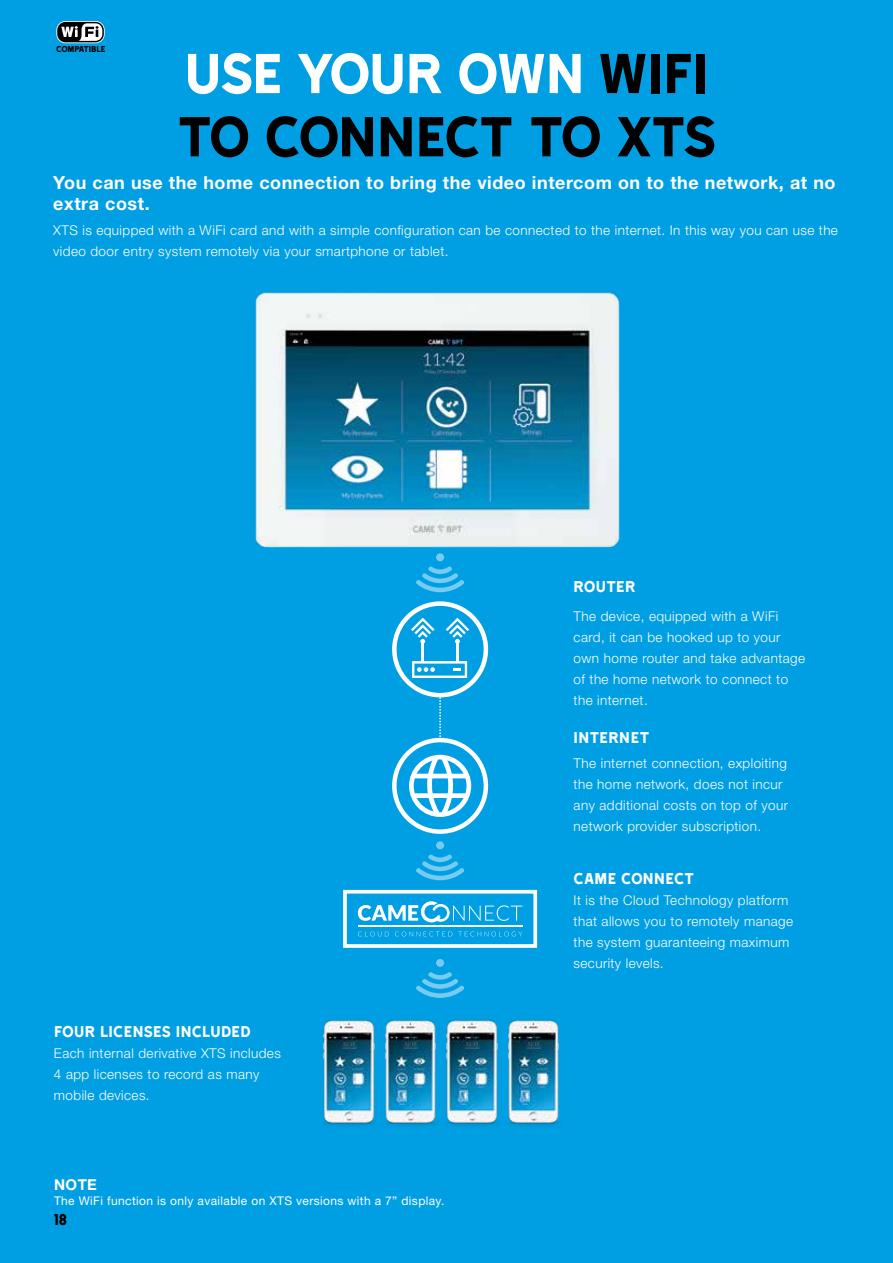
<style>
.page{position:relative;width:893px;height:1263px;background:#009fe3}
.page>*{position:absolute;margin:0;border:0;box-sizing:border-box;transform-origin:0 0}
.t1{font:64.5px/63.2px "Came Type";letter-spacing:-.03em;color:#000}
.t2{font:700 18px/21px "Helvetica Neue LT Std";letter-spacing:.03em;color:#fff}
.t3{font:18px "Came Type";letter-spacing:.005em;color:#fff}
.t4{font:18px "Came Type";color:#000}
.t5{font:700 15px "Helvetica Neue LT Std";color:#fff}
.t6{font:300 13.5px/21px "Helvetica Neue LT Std";letter-spacing:.03em;color:#fff}
.t7{font:12px "Helvetica Neue LT Std";letter-spacing:.03em;color:#fff}
.t8{font:9.75px "Came Type";letter-spacing:-.03em;color:#000}
.s1{color:#fff}
</style>
<div class="page">
<svg style="left:56px;top:21px;width:49px;height:23px"></svg>
<img style="left:255px;top:292px;width:365px;height:266px">
<svg style="left:411px;top:618px;width:58px;height:60px"></svg>
<div style="left:392px;top:601px;width:96px;height:96px;border:4px solid #fff;border-radius:50%"></div>
<svg style="left:409px;top:755px;width:62px;height:62px"></svg>
<div style="left:392px;top:738px;width:96px;height:96px;border:4px solid #fff;border-radius:50%"></div>
<svg style="left:358px;top:931px;width:31px;height:5px"></svg>
<svg style="left:395px;top:931px;width:57px;height:5px"></svg>
<svg style="left:458px;top:931px;width:64px;height:5px"></svg>
<hr style="left:358px;top:926px;width:164px;height:1px;background:#fff">
<svg style="left:358px;top:901px;width:164px;height:22px"></svg>
<div style="left:343px;top:890px;width:194px;height:58px;border:4px solid #fff"></div>
<img style="left:512px;top:1020px;width:47px;height:106px">
<img style="left:451px;top:1020px;width:61px;height:106px">
<img style="left:389px;top:1020px;width:62px;height:106px">
<img style="left:323px;top:1020px;width:66px;height:106px">
<svg style="left:439px;top:697px;width:2px;height:43px"></svg>
<svg style="left:416px;top:566px;width:48px;height:26px"></svg>
<div style="left:436px;top:553px;width:8px;height:8px;background:#77cbf0;border-radius:50%"></div>
<svg style="left:416px;top:854px;width:48px;height:26px"></svg>
<div style="left:436px;top:841px;width:8px;height:8px;background:#77cbf0;border-radius:50%"></div>
<svg style="left:416px;top:972px;width:48px;height:26px"></svg>
<div style="left:436px;top:959px;width:8px;height:8px;background:#77cbf0;border-radius:50%"></div>
<p class="t8" style="left:56px;top:44px;width:51px">COMPATIBLE</p>
<h1 class="t1" style="left:176px;top:41px;width:542px"><span class="s1">USE YOUR OWN</span> WIFI<br>TO CONNECT TO XTS</h1>
<h2 class="t2" style="left:53px;top:172px;width:784px">You can use the home connection to bring the video intercom on to the network, at no extra cost.</h2>
<p class="t6" style="left:53px;top:220px;width:786px">XTS is equipped with a WiFi card and with a simple configuration can be connected to the internet. In this way you can use the video door entry system remotely via your smartphone or tablet.</p>
<h2 class="t3" style="left:574px;top:577px;width:64px">ROUTER</h2>
<p class="t6" style="left:574px;top:605px;width:233px">The device, equipped with a WiFi card, it can be hooked up to your own home router and take advantage of the home network to connect to the internet.</p>
<h2 class="t3" style="left:574px;top:728px;width:78px">INTERNET</h2>
<p class="t6" style="left:574px;top:752px;width:216px">The internet connection, exploiting the home network, does not incur any additional costs on top of your network provider subscription.</p>
<h2 class="t3" style="left:574px;top:869px;width:122px">CAME CONNECT</h2>
<h2 class="t3" style="left:54px;top:1022px;width:198px">FOUR LICENSES INCLUDED</h2>
<p class="t6" style="left:54px;top:1042px;width:228px">Each internal derivative XTS includes<br>4 app licenses to record as many mobile devices.</p>
<p class="t5" style="left:54px;top:1175px;width:45px">NOTE</p>
<p class="t7" style="left:54px;top:1193px;width:392px">The WiFi function is only available on XTS versions with a 7” display.</p>
<h2 class="t4" style="left:54px;top:1210px;width:15px">18</h2>
<p class="t6" style="left:574px;top:889px;width:221px">It is the Cloud Technology platform that allows you to remotely manage the system guaranteeing maximum security levels.</p>
</div>
